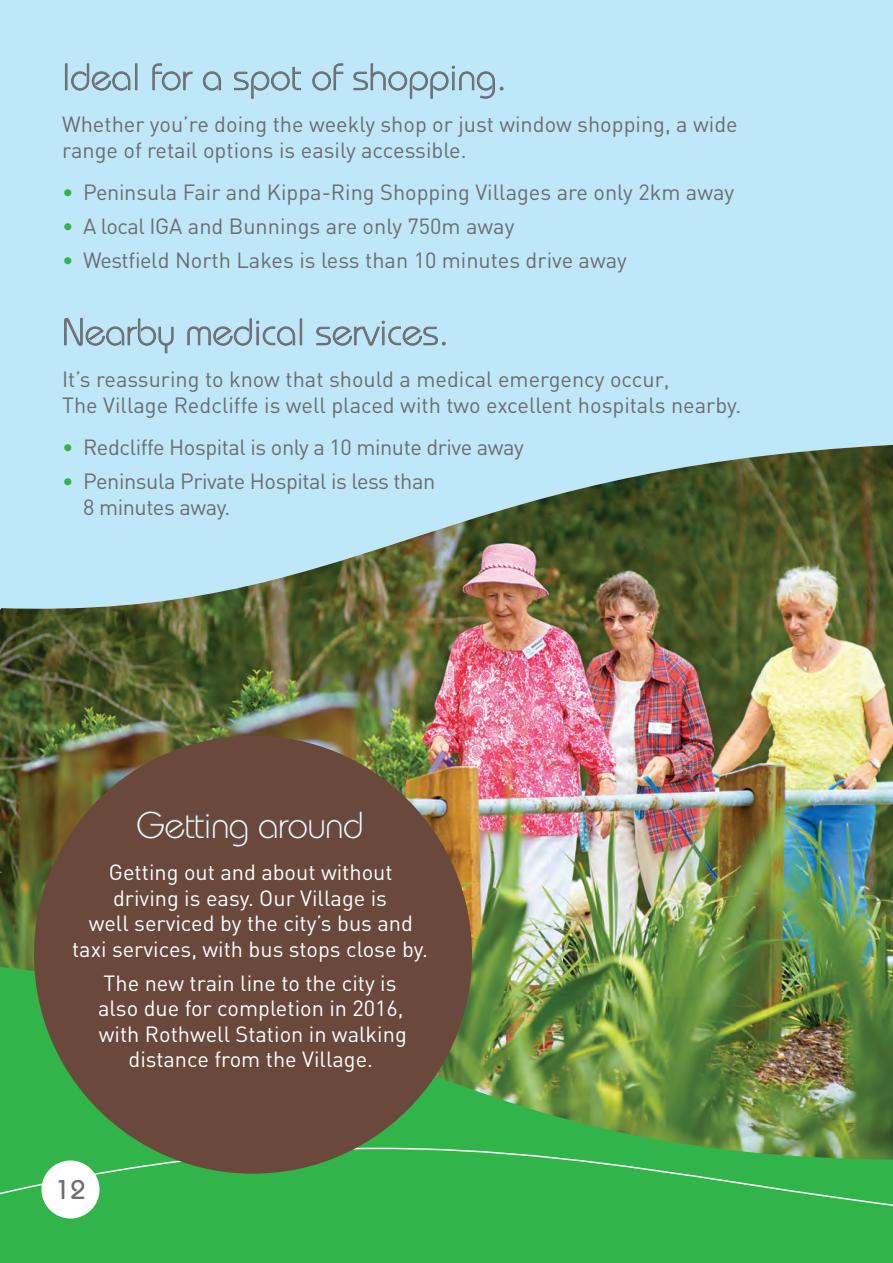
<style>
.page{position:relative;width:893px;height:1263px;background:#bee7fa}
.page>*{position:absolute;margin:0;border:0;box-sizing:border-box;transform-origin:0 0}
.t1{font:300 37.05px "Bauhaus Std";color:#6c6d70}
.t2{font:300 37.05px "Bauhaus Std";letter-spacing:-.02em;color:#fff}
.t3{font:500 27px "Bauhaus Std";color:#6c6d70}
.t4{font:21.75px/25.5px "DIN";color:#6c6d70}
.t5{font:21.75px/25.5px "DIN";color:#fff;text-align:center}
.t6{font:21.75px/25.5px "DIN";letter-spacing:-.02em;color:#6c6d70}
.s1{color:#31b44a}
</style>
<div class="page">
<img style="left:0;top:445px;width:892px;height:500px">
<img style="left:892px;top:444px;width:1px;height:501px">
<div style="left:65px;top:64px;width:2px;height:26px;border:1px solid #6c6d70"></div>
<svg style="left:71px;top:63px;width:59px;height:28px"></svg>
<div style="left:135px;top:64px;width:2px;height:26px;border:1px solid #6c6d70"></div>
<svg style="left:152px;top:63px;width:41px;height:28px"></svg>
<svg style="left:203px;top:71px;width:18px;height:20px"></svg>
<svg style="left:234px;top:67px;width:67px;height:32px"></svg>
<svg style="left:312px;top:63px;width:31px;height:28px"></svg>
<svg style="left:353px;top:63px;width:150px;height:36px"></svg>
<svg style="left:64px;top:318px;width:110px;height:35px"></svg>
<svg style="left:187px;top:318px;width:108px;height:28px"></svg>
<div style="left:300px;top:319px;width:2px;height:26px;border:1px solid #6c6d70"></div>
<svg style="left:316px;top:321px;width:129px;height:25px"></svg>
<img style="left:0;top:945px;width:893px;height:140px">
<svg style="left:0;top:1085px;width:893px;height:178px;background:#40b04f"></svg>
<div style="left:34px;top:736px;width:438px;height:438px;background:#6a493c;border-radius:50%"></div>
<svg style="left:137px;top:811px;width:111px;height:35px"></svg>
<svg style="left:259px;top:811px;width:103px;height:27px"></svg>
<h1 class="t1" style="left:62px;top:55px;width:446px">Ideal for a spot of shopping.</h1>
<p class="t4" style="left:62px;top:111px;width:677px">Whether you’re doing the weekly shop or just window shopping, a wide range of retail options is easily accessible.</p>
<p class="t4" style="left:62px;top:179px;width:674px"><span class="s1">•</span> Peninsula Fair and Kippa-Ring Shopping Villages are only 2km away</p>
<p class="t4" style="left:62px;top:213px;width:454px"><span class="s1">•</span> A local IGA and Bunnings are only 750m away</p>
<p class="t4" style="left:62px;top:247px;width:566px"><span class="s1">•</span> Westfield North Lakes is less than 10 minutes drive away</p>
<h1 class="t1" style="left:62px;top:310px;width:389px">Nearby medical services.</h1>
<p class="t4" style="left:62px;top:366px;width:681px">It’s reassuring to know that should a medical emergency occur,<br>The Village Redcliffe is well placed with two excellent hospitals nearby.</p>
<p class="t6" style="left:62px;top:434px;width:463px"><span class="s1">•</span> Redcliffe Hospital is only a 10 minute drive away</p>
<p class="t6" style="left:83px;top:468px;width:354px;text-indent:-21px"><span class="s1">•</span> Peninsula Private Hospital is less than<br>8 minutes away.</p>
<h1 class="t2" style="left:136px;top:803px;width:229px">Getting around</h1>
<p class="t5" style="left:72px;top:859px;width:357px">Getting out and about without<br>driving is easy. Our Village is<br>well serviced by the city’s bus and taxi services, with bus stops close by.</p>
<p class="t5" style="left:98px;top:969px;width:310px">The new train line to the city is also due for completion in 2016, with Rothwell Station in walking distance from the Village.</p>
<p class="t3" style="left:55px;top:1174px;width:32px">12</p>
</div>
